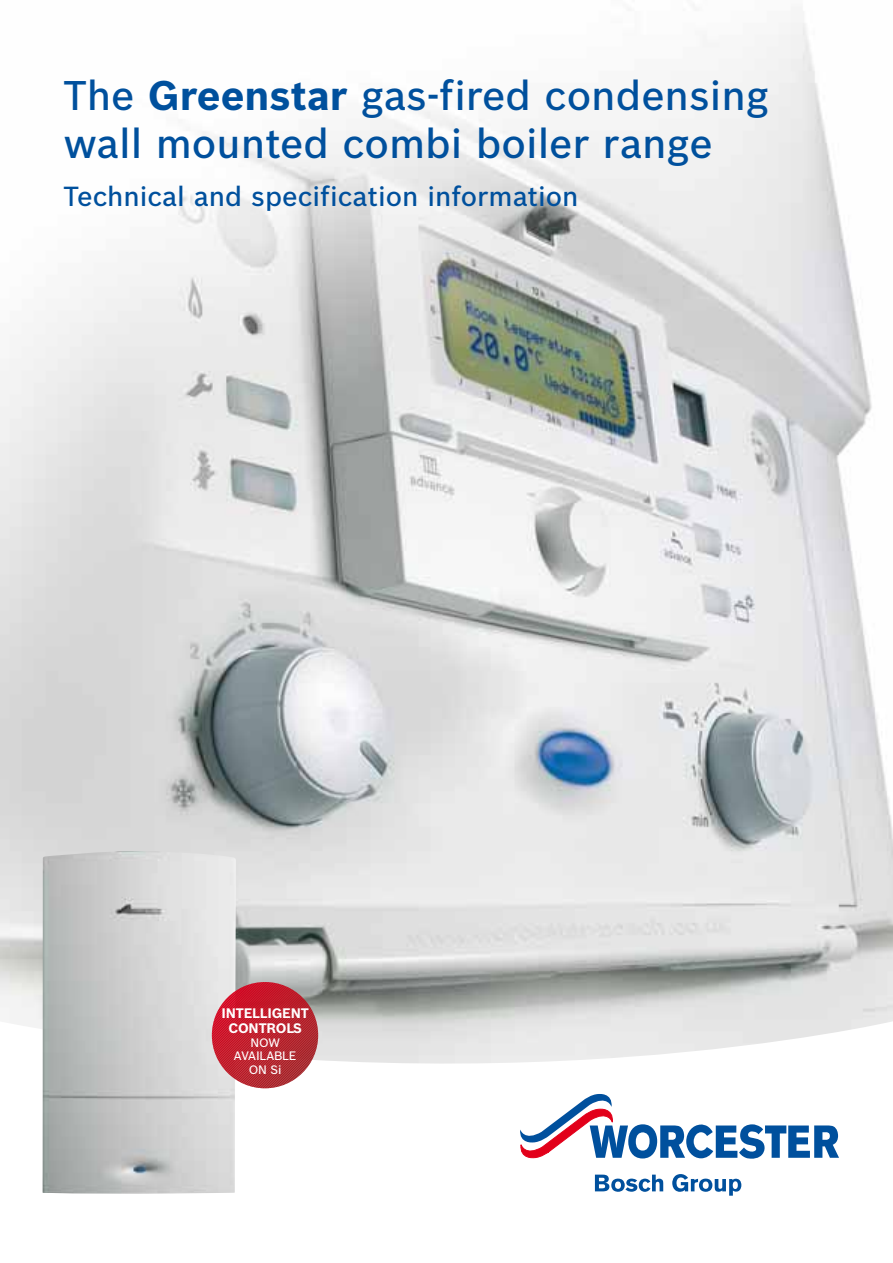
<style>
.page{position:relative;width:893px;height:1263px;background:#fff}
.page>*{position:absolute;margin:0;border:0;box-sizing:border-box;transform-origin:0 0}
.t1{font:500 40.5px/48px "Bosch Sans";color:#00509d}
.t2{font:500 27px "Bosch Sans";color:#00509d}
.t3{font:700 13.5px/15px "Bosch Sans";letter-spacing:-.01em;color:#fff;text-align:center}
.t4{font:500 12px/13.5px "Bosch Sans";letter-spacing:-.01em;color:#fff;text-align:center}
.s1{font-weight:700}
</style>
<div class="page">
<img style="left:0;top:22px;width:883px;height:743px">
<svg style="left:0;top:765px;width:892px;height:427px"></svg>
<svg style="left:519px;top:1092px;width:320px;height:67px"></svg>
<svg style="left:595px;top:1174px;width:68px;height:18px"></svg>
<svg style="left:672px;top:1174px;width:69px;height:22px"></svg>
<img style="left:42px;top:851px;width:194px;height:343px">
<svg style="left:212px;top:982px;width:106px;height:106px;background:#c34852"></svg>
<p class="t1" style="left:63px;top:73px;width:707px">The <span class="s1">Greenstar</span> gas-fired condensing wall mounted combi boiler range</p>
<p class="t2" style="left:63px;top:183px;width:517px">Technical and specification information</p>
<p class="t3" style="left:221px;top:1007px;width:89px">INTELLIGENT<br>CONTROLS</p>
<p class="t4" style="left:234px;top:1036px;width:64px">NOW<br>AVAILABLE<br>ON Si</p>
</div>
